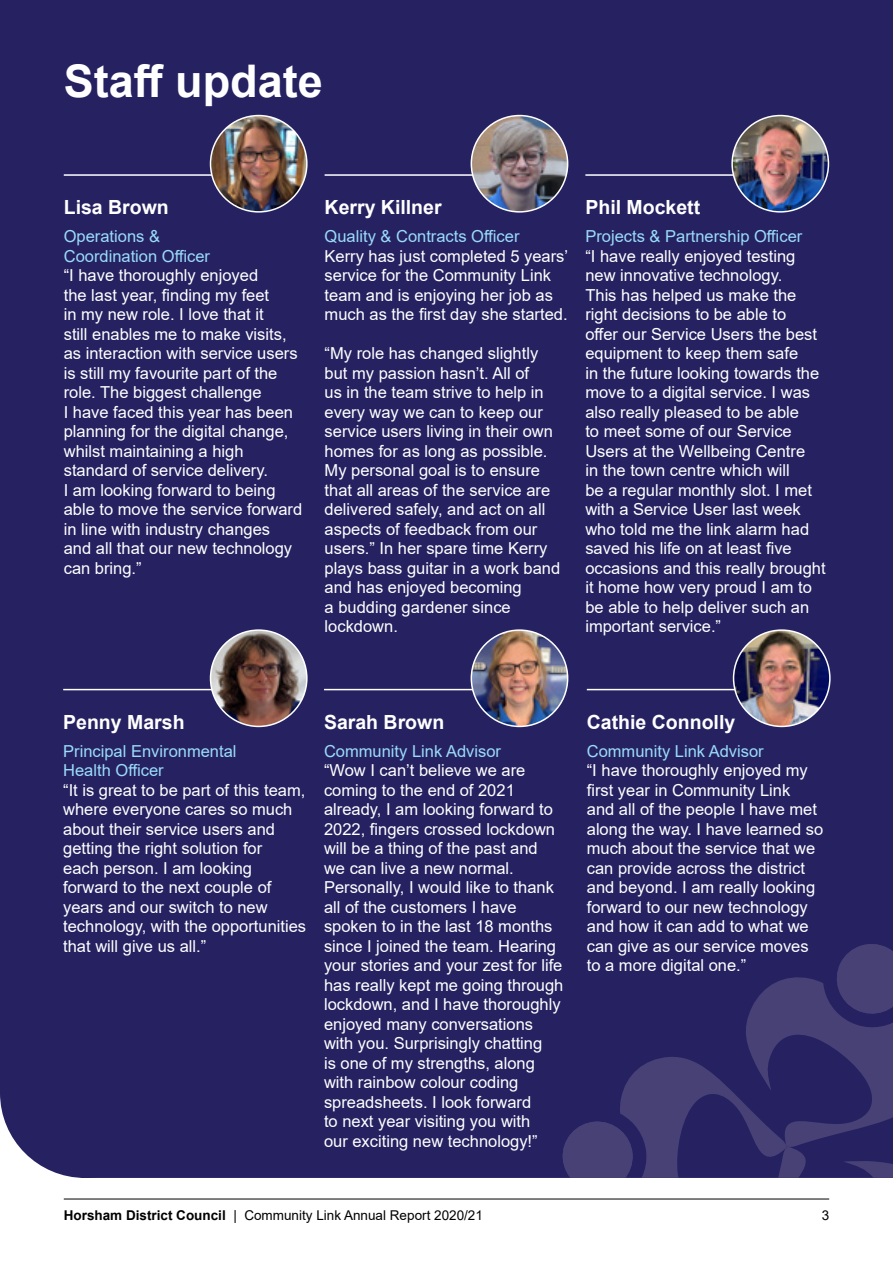
<style>
.page{position:relative;width:893px;height:1263px;background:#fff}
.page>*{position:absolute;margin:0;border:0;box-sizing:border-box;transform-origin:0 0}
.Header-1{font:700 45px "Arial";color:#fff}
.Header-3{font:700 19.5px "Arial";color:#fff}
.Paragraph-1{font:16.5px/19.5px "Arial";color:#fff}
.Paragraph-1-2{font:16.5px/19.5px "Arial";color:#9adbf9}
.t1{font:13.5px "Arial";color:#000}
.s1{font-weight:700}
</style>
<div class="page">
<div style="left:0;top:0;width:893px;height:1178px;background:#262262"></div>
<svg style="left:561px;top:939px;width:332px;height:239px;background:#302c68"></svg>
<div style="left:0;top:1008px;width:170px;height:170px;background:#262262;border-radius:50%"></div>
<hr style="left:64px;top:1199px;width:765px;height:1px;background:#000">
<hr style="left:585px;top:174px;width:202px;height:2px;background:#fff">
<img style="left:732px;top:116px;width:96px;height:96px;border-radius:48px">
<div style="left:731px;top:115px;width:98px;height:98px;border:2px solid #fff;border-radius:50%"></div>
<hr style="left:64px;top:174px;width:201px;height:2px;background:#fff">
<img style="left:211px;top:116px;width:96px;height:96px;border-radius:48px">
<div style="left:210px;top:115px;width:98px;height:98px;border:2px solid #fff;border-radius:50%"></div>
<hr style="left:325px;top:174px;width:201px;height:2px;background:#fff">
<img style="left:471px;top:116px;width:97px;height:96px;border-radius:48px">
<div style="left:471px;top:115px;width:97px;height:98px;border:2px solid #fff;border-radius:50%"></div>
<hr style="left:63px;top:689px;width:201px;height:1px;background:#fff">
<img style="left:211px;top:630px;width:96px;height:96px;border-radius:48px">
<div style="left:210px;top:629px;width:98px;height:98px;border:2px solid #fff;border-radius:50%"></div>
<hr style="left:324px;top:689px;width:201px;height:1px;background:#fff">
<img style="left:471px;top:630px;width:97px;height:96px;border-radius:48px">
<div style="left:471px;top:629px;width:97px;height:98px;border:2px solid #fff;border-radius:50%"></div>
<hr style="left:587px;top:689px;width:201px;height:1px;background:#fff">
<img style="left:734px;top:630px;width:96px;height:96px;border-radius:48px">
<div style="left:733px;top:629px;width:98px;height:98px;border:2px solid #fff;border-radius:50%"></div>
<h1 class="Header-1" style="left:64px;top:49px;width:260px">Staff update</h1>
<p class="Header-3" style="left:64px;top:193px;width:107px">Lisa Brown</p>
<p class="Paragraph-1-2" style="left:64px;top:226px;width:148px">Operations &amp;<br>Coordination Officer</p>
<p class="Paragraph-1" style="left:64px;top:265px;width:240px">“I have thoroughly enjoyed<br>the last year, finding my feet<br>in my new role. I love that it<br>still enables me to make visits, as interaction with service users is still my favourite part of the role. The biggest challenge<br>I have faced this year has been planning for the digital change, whilst maintaining a high standard of service delivery.<br>I am looking forward to being able to move the service forward in line with industry changes<br>and all that our new technology can bring.”</p>
<p class="Header-3" style="left:325px;top:193px;width:119px">Kerry Killner</p>
<p class="Paragraph-1-2" style="left:325px;top:226px;width:196px">Quality &amp; Contracts Officer</p>
<p class="Paragraph-1" style="left:325px;top:246px;width:245px">Kerry has just completed 5 years’ service for the Community Link team and is enjoying her job as much as the first day she started.</p>
<p class="Paragraph-1" style="left:325px;top:343px;width:237px">“My role has changed slightly but my passion hasn’t. All of<br>us in the team strive to help in every way we can to keep our service users living in their own homes for as long as possible.<br>My personal goal is to ensure that all areas of the service are delivered safely, and act on all aspects of feedback from our users.” In her spare time Kerry plays bass guitar in a work band and has enjoyed becoming<br>a budding gardener since lockdown.</p>
<p class="Header-3" style="left:585px;top:193px;width:116px">Phil Mockett</p>
<p class="Paragraph-1-2" style="left:585px;top:226px;width:218px">Projects &amp; Partnership Officer</p>
<p class="Paragraph-1" style="left:585px;top:246px;width:242px">“I have really enjoyed testing new innovative technology.<br>This has helped us make the right decisions to be able to<br>offer our Service Users the best equipment to keep them safe<br>in the future looking towards the move to a digital service. I was also really pleased to be able<br>to meet some of our Service<br>Users at the Wellbeing Centre<br>in the town centre which will<br>be a regular monthly slot. I met with a Service User last week who told me the link alarm had saved his life on at least five occasions and this really brought it home how very proud I am to be able to help deliver such an important service.”</p>
<p class="Header-3" style="left:63px;top:708px;width:123px">Penny Marsh</p>
<p class="Paragraph-1-2" style="left:63px;top:741px;width:175px">Principal Environmental<br>Health Officer</p>
<p class="Paragraph-1" style="left:63px;top:780px;width:244px">“It is great to be part of this team, where everyone cares so much about their service users and getting the right solution for<br>each person. I am looking forward to the next couple of years and our switch to new technology, with the opportunities that will give us all.”</p>
<p class="Header-3" style="left:324px;top:708px;width:122px">Sarah Brown</p>
<p class="Paragraph-1-2" style="left:324px;top:741px;width:178px">Community Link Advisor</p>
<p class="Paragraph-1" style="left:324px;top:760px;width:241px">“Wow I can’t believe we are coming to the end of 2021 already, I am looking forward to<br>2022, fingers crossed lockdown will be a thing of the past and<br>we can live a new normal.<br>Personally, I would like to thank all of the customers I have spoken to in the last 18 months since I joined the team. Hearing your stories and your zest for life has really kept me going through lockdown, and I have thoroughly enjoyed many conversations with you. Surprisingly chatting<br>is one of my strengths, along with rainbow colour coding spreadsheets. I look forward<br>to next year visiting you with<br>our exciting new technology!”</p>
<p class="Header-3" style="left:587px;top:708px;width:150px">Cathie Connolly</p>
<p class="Paragraph-1-2" style="left:587px;top:741px;width:178px">Community Link Advisor</p>
<p class="Paragraph-1" style="left:587px;top:760px;width:238px">“I have thoroughly enjoyed my first year in Community Link<br>and all of the people I have met along the way. I have learned so much about the service that we can provide across the district and beyond. I am really looking forward to our new technology and how it can add to what we can give as our service moves to a more digital one.”</p>
<p class="t1" style="left:64px;top:1205px;width:421px"><span class="s1">Horsham District Council</span> | Community Link Annual Report 2020/21</p>
<p class="t1" style="left:822px;top:1205px;width:9px">3</p>
</div>
